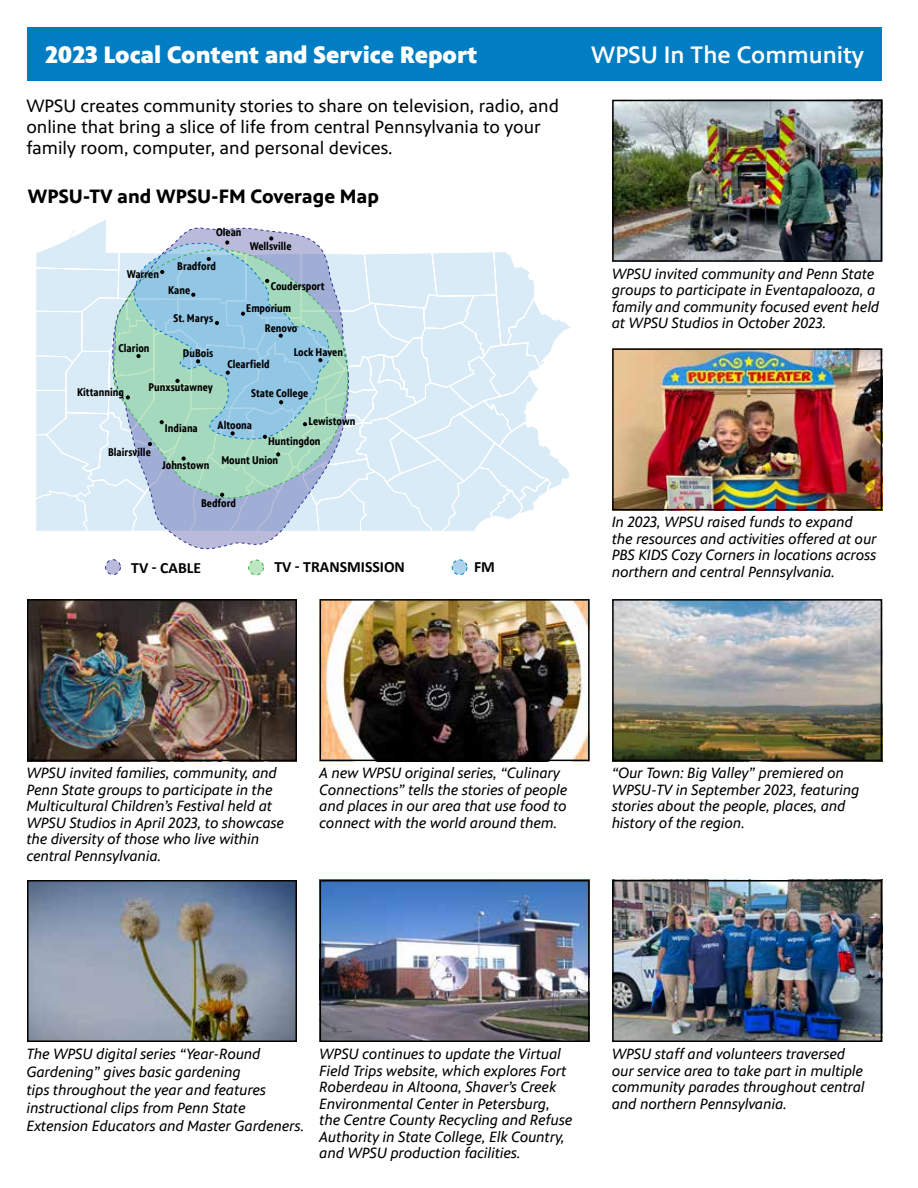
<style>
.page{position:relative;width:918px;height:1188px;background:#fff}
.page>*{position:absolute;margin:0;border:0;box-sizing:border-box;transform-origin:0 0}
.t1{font:900 24px "PBS Sans";color:#fff}
.t2{font:500 24px "PBS Sans";color:#fff}
.t3{font:700 19.5px "PBS Sans";color:#000}
.t4{font:18px/21px "PBS Sans";color:#000}
.t5{font:700 15.75px "Calibri";color:#000}
.t6{font:italic 15px/16.5px "PBS Sans";color:#000}
.t7{font:700 11.25px "PBS Sans Condensed";color:#000}
</style>
<div class="page">
<div style="left:27px;top:27px;width:855px;height:54px;background:#007dc3"></div>
<img style="left:30px;top:602px;width:264px;height:156px">
<div style="left:27px;top:599px;width:270px;height:162px;border:2px solid #000"></div>
<img style="left:30px;top:883px;width:264px;height:156px">
<div style="left:27px;top:880px;width:270px;height:162px;border:2px solid #000"></div>
<img style="left:615px;top:883px;width:264px;height:156px">
<div style="left:612px;top:880px;width:270px;height:162px;border:2px solid #000"></div>
<img style="left:615px;top:351px;width:264px;height:156px">
<div style="left:612px;top:348px;width:270px;height:162px;border:2px solid #000"></div>
<img style="left:323px;top:883px;width:264px;height:156px">
<div style="left:320px;top:880px;width:270px;height:162px;border:2px solid #000"></div>
<img style="left:323px;top:602px;width:264px;height:156px">
<div style="left:320px;top:599px;width:270px;height:162px;border:2px solid #000"></div>
<img style="left:615px;top:103px;width:264px;height:156px">
<div style="left:612px;top:100px;width:270px;height:162px;border:2px solid #000"></div>
<img style="left:615px;top:602px;width:264px;height:156px">
<div style="left:612px;top:599px;width:270px;height:162px;border:2px solid #000"></div>
<div style="left:106px;top:560px;width:14px;height:15px;background:#babbdb;border-radius:50%"></div>
<div style="left:249px;top:560px;width:14px;height:15px;background:#bde6c3;border-radius:50%"></div>
<div style="left:452px;top:560px;width:15px;height:15px;background:#abd4eb;border-radius:50%"></div>
<div style="left:105px;top:560px;width:16px;height:15px;border:1px dashed #2e3192;border-radius:50%"></div>
<div style="left:248px;top:560px;width:16px;height:15px;border:1px dashed #39b54a;border-radius:50%"></div>
<div style="left:452px;top:560px;width:15px;height:15px;border:1px dashed #007dc3;border-radius:50%"></div>
<svg style="left:169px;top:532px;width:112px;height:18px"></svg>
<svg style="left:36px;top:220px;width:535px;height:312px"></svg>
<h1 class="t1" style="left:45px;top:41px;width:434px">2023 Local Content and Service Report</h1>
<h1 class="t2" style="left:591px;top:41px;width:274px">WPSU In The Community</h1>
<p class="t4" style="left:26px;top:96px;width:534px">WPSU creates community stories to share on television, radio, and online that bring a slice of life from central Pennsylvania to your family room, computer, and personal devices.</p>
<h2 class="t3" style="left:28px;top:185px;width:353px">WPSU-TV and WPSU-FM Coverage Map</h2>
<p class="t7" style="left:127px;top:268px;width:34px">Warren</p>
<p class="t7" style="left:216px;top:226px;width:27px">Olean</p>
<p class="t7" style="left:177px;top:260px;width:40px">Bradford</p>
<p class="t7" style="left:168px;top:284px;width:23px">Kane</p>
<p class="t7" style="left:250px;top:240px;width:43px">Wellsville</p>
<p class="t7" style="left:271px;top:280px;width:55px">Coudersport</p>
<p class="t7" style="left:173px;top:312px;width:41px">St. Marys</p>
<p class="t7" style="left:246px;top:302px;width:47px">Emporium</p>
<p class="t7" style="left:265px;top:322px;width:34px">Renovo</p>
<p class="t7" style="left:119px;top:342px;width:33px">Clarion</p>
<p class="t7" style="left:183px;top:347px;width:32px">DuBois</p>
<p class="t7" style="left:294px;top:346px;width:51px">Lock Haven</p>
<p class="t7" style="left:251px;top:387px;width:59px">State College</p>
<p class="t7" style="left:165px;top:421px;width:34px">Indiana</p>
<p class="t7" style="left:227px;top:358px;width:44px">Clearfield</p>
<p class="t7" style="left:149px;top:381px;width:66px">Punxsutawney</p>
<p class="t7" style="left:77px;top:386px;width:48px">Kittanning</p>
<p class="t7" style="left:309px;top:415px;width:48px">Lewistown</p>
<p class="t7" style="left:218px;top:419px;width:36px">Altoona</p>
<p class="t7" style="left:108px;top:446px;width:44px">Blairsville</p>
<p class="t7" style="left:162px;top:459px;width:49px">Johnstown</p>
<p class="t7" style="left:268px;top:435px;width:54px">Huntingdon</p>
<p class="t7" style="left:221px;top:454px;width:58px">Mount Union</p>
<p class="t7" style="left:201px;top:497px;width:36px">Bedford</p>
<p class="t5" style="left:131px;top:556px;width:71px">TV - CABLE</p>
<p class="t5" style="left:274px;top:556px;width:132px">TV - TRANSMISSION</p>
<p class="t5" style="left:474px;top:556px;width:22px">FM</p>
<p class="t6" style="left:612px;top:266px;width:269px">WPSU invited community and Penn State groups to participate in Eventapalooza, a family and community focused event held at WPSU Studios in October 2023.</p>
<p class="t6" style="left:612px;top:514px;width:266px">In 2023, WPSU raised funds to expand the resources and activities offered at our PBS KIDS Cozy Corners in locations across northern and central Pennsylvania.</p>
<p class="t6" style="left:27px;top:765px;width:259px">WPSU invited families, community, and Penn State groups to participate in the Multicultural Children’s Festival held at WPSU Studios in April 2023, to showcase the diversity of those who live within central Pennsylvania.</p>
<p class="t6" style="left:320px;top:765px;width:249px">A new WPSU original series, “Culinary Connections” tells the stories of people and places in our area that use food to connect with the world around them.</p>
<p class="t6" style="left:612px;top:765px;width:249px">“Our Town: Big Valley” premiered on WPSU-TV in September 2023, featuring stories about the people, places, and history of the region.</p>
<p class="t6" style="left:27px;top:1045px;width:279px;line-height:18px">The WPSU digital series “Year-Round Gardening” gives basic gardening<br>tips throughout the year and features instructional clips from Penn State Extension Educators and Master Gardeners.</p>
<p class="t6" style="left:320px;top:1046px;width:254px">WPSU continues to update the Virtual Field Trips website, which explores Fort Roberdeau in Altoona, Shaver’s Creek Environmental Center in Petersburg, the Centre County Recycling and Refuse Authority in State College, Elk Country, and WPSU production facilities.</p>
<p class="t6" style="left:612px;top:1046px;width:254px">WPSU staff and volunteers traversed our service area to take part in multiple community parades throughout central and northern Pennsylvania.</p>
</div>
